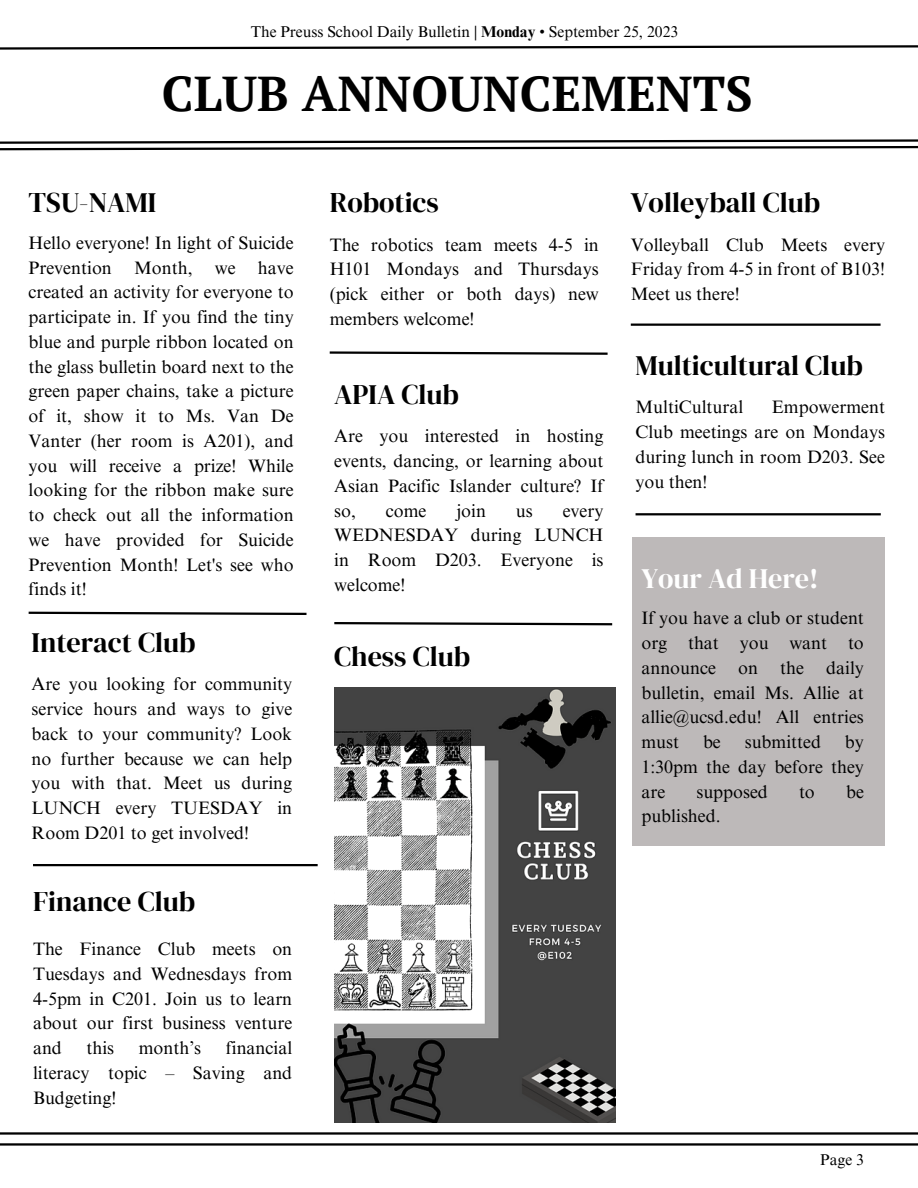
<style>
.page{position:relative;width:918px;height:1188px;background:#fff}
.page>*{position:absolute;margin:0;border:0;box-sizing:border-box;transform-origin:0 0}
.t1{font:700 48.75px "PT Serif";color:#000}
.t2{font:28.2px "DM Serif Display";color:#000}
.t3{font:28.2px "DM Serif Display";color:#fff}
.t4{font:18px/24.8px "Times NRMT Pro";color:#000;text-align:justify}
.t5{font:15.6px "Times NRMT Pro";color:#000}
.s1{font-weight:700}
</style>
<div class="page">
<svg style="left:0;top:139px;width:918px;height:12px"></svg>
<svg style="left:0;top:45px;width:918px;height:5px"></svg>
<svg style="left:28px;top:611px;width:279px;height:4px"></svg>
<hr style="left:33px;top:864px;width:285px;height:2px;background:#000">
<svg style="left:329px;top:351px;width:279px;height:4px"></svg>
<svg style="left:334px;top:622px;width:279px;height:4px"></svg>
<hr style="left:631px;top:324px;width:250px;height:2px;background:#000">
<img style="left:334px;top:687px;width:282px;height:436px">
<hr style="left:636px;top:513px;width:245px;height:2px;background:#000">
<hr style="left:0;top:1132px;width:918px;height:3px;background:#000">
<hr style="left:0;top:1143px;width:918px;height:3px;background:#000">
<div style="left:632px;top:538px;width:253px;height:308px;background:#bdb9b9"></div>
<p class="t5" style="left:251px;top:25px;width:429px">The Preuss School Daily Bulletin | <span class="s1">Monday</span> • September 25, 2023</p>
<p class="t1" style="left:162px;top:61px;width:592px">CLUB ANNOUNCEMENTS</p>
<p class="t2" style="left:29px;top:183px;width:129px">TSU-NAMI</p>
<p class="t4" style="left:29px;top:233px;width:267px">Hello everyone! In light of Suicide Prevention Month, we have created an activity for everyone to participate in. If you find the tiny blue and purple ribbon located on the glass bulletin board next to the green paper chains, take a picture of it, show it to Ms. Van De Vanter (her room is A201), and you will receive a prize! While looking for the ribbon make sure to check out all the information we have provided for Suicide Prevention Month! Let's see who finds it!</p>
<p class="t2" style="left:32px;top:623px;width:166px">Interact Club</p>
<p class="t4" style="left:32px;top:674px;width:262px">Are you looking for community service hours and ways to give back to your community? Look no further because we can help you with that. Meet us during LUNCH every TUESDAY in Room D201 to get involved!</p>
<p class="t2" style="left:33px;top:882px;width:164px">Finance Club</p>
<p class="t4" style="left:33px;top:939px;width:261px">The Finance Club meets on Tuesdays and Wednesdays from 4-5pm in C201. Join us to learn about our first business venture and</p>
<p class="t4" style="left:33px;top:1038px;width:261px;text-indent:193px">financial literacy topic – Saving and Budgeting!</p>
<p class="t4" style="left:86px;top:1038px;width:29px">this</p>
<p class="t4" style="left:139px;top:1038px;width:64px">month’s</p>
<p class="t2" style="left:330px;top:183px;width:111px">Robotics</p>
<p class="t4" style="left:330px;top:234px;width:271px">The robotics team meets 4-5 in H101 Mondays and Thursdays (pick either or both days) new members welcome!</p>
<p class="t2" style="left:334px;top:375px;width:126px">APIA Club</p>
<p class="t4" style="left:334px;top:426px;width:271px">Are you interested in hosting events, dancing, or learning about Asian Pacific Islander culture? If so,</p>
<p class="t4" style="left:386px;top:500px;width:42px">come</p>
<p class="t4" style="left:456px;top:500px;width:31px">join</p>
<p class="t4" style="left:516px;top:500px;width:18px">us</p>
<p class="t4" style="left:334px;top:500px;width:271px;text-indent:228px">every WEDNESDAY during LUNCH in Room D203. Everyone is welcome!</p>
<p class="t2" style="left:334px;top:637px;width:137px">Chess Club</p>
<p class="t2" style="left:631px;top:183px;width:191px">Volleyball Club</p>
<p class="t4" style="left:631px;top:234px;width:256px">Volleyball Club Meets every Friday from 4-5 in front of B103!<br>Meet us there!</p>
<p class="t2" style="left:635px;top:346px;width:229px">Multicultural Club</p>
<p class="t4" style="left:635px;top:397px;width:110px">MultiCultural</p>
<p class="t4" style="left:635px;top:397px;width:251px;text-indent:137px">Empowerment Club meetings are on Mondays during lunch in room D203. See you then!</p>
<p class="t3" style="left:641px;top:559px;width:179px">Your Ad Here!</p>
<p class="t4" style="left:641px;top:608px;width:224px">If you have a club or student org that you want to announce on the daily bulletin, email Ms. Allie at allie@ucsd.edu! All entries must</p>
<p class="t4" style="left:703px;top:732px;width:19px">be</p>
<p class="t4" style="left:745px;top:732px;width:78px">submitted</p>
<p class="t4" style="left:641px;top:732px;width:224px;text-indent:204px">by 1:30pm the day before they are</p>
<p class="t4" style="left:696px;top:781px;width:73px">supposed</p>
<p class="t4" style="left:799px;top:781px;width:17px">to</p>
<p class="t4" style="left:846px;top:781px;width:19px">be</p>
<p class="t4" style="left:641px;top:806px;width:81px">published.</p>
<p class="t5" style="left:820px;top:1153px;width:45px">Page 3</p>
</div>
